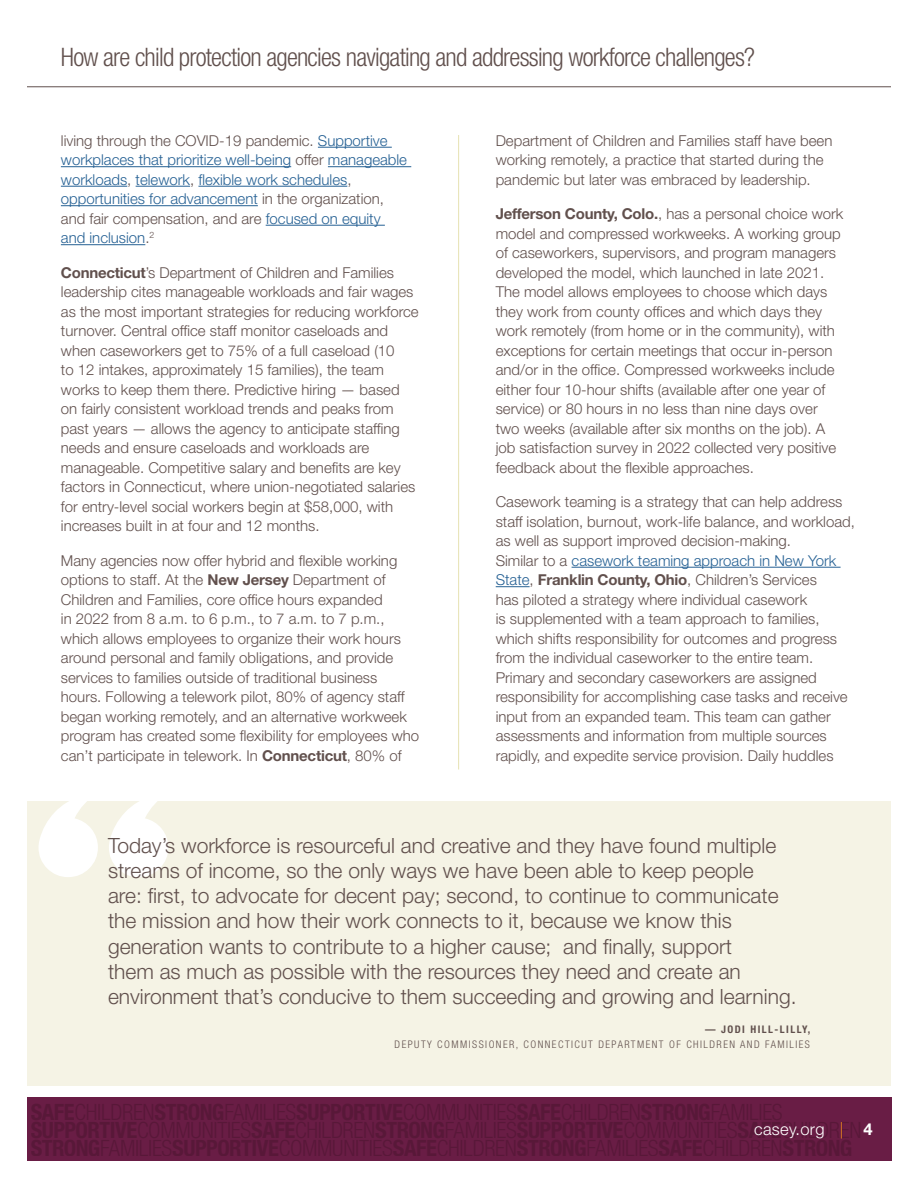
<style>
.page{position:relative;width:918px;height:1188px;background:#fff}
.page>*{position:absolute;margin:0;border:0;box-sizing:border-box;transform-origin:0 0}
.t1{font:300 condensed 25.5px "Helvetica Neue LT Std";letter-spacing:-.03em;color:#61504d}
.box_body{font:300 21px/25.2px "Helvetica Neue LT Std";color:#61504d}
.t2{font:300 16.5px "Helvetica Neue LT Std";letter-spacing:.02em;color:#fff}
.body{font:300 15px/19.5px "Helvetica Neue LT Std";color:#61504d}
.body-2{font:300 15px/19.5px "Helvetica Neue LT Std";color:#266194}
.body-3{font:300 condensed 10.5px/15px "Helvetica Neue LT Std";letter-spacing:.14em;color:#61504d;text-align:right}
.s1{color:#61504d}
.s2{font-weight:700}
.s3{color:#266194}
.s4{color:#f28a20}
</style>
<div class="page">
<div style="left:27px;top:1098px;width:864px;height:63px;background:#691d45"></div>
<hr style="left:27px;top:86px;width:864px;height:1px;background:#61504d">
<hr style="left:458px;top:135px;width:1px;height:635px;background:#e6e2b2">
<hr style="left:318px;top:147px;width:74px;height:1px;background:#266194">
<hr style="left:61px;top:166px;width:230px;height:1px;background:#266194">
<hr style="left:328px;top:166px;width:83px;height:1px;background:#266194">
<hr style="left:61px;top:186px;width:66px;height:1px;background:#266194">
<hr style="left:136px;top:186px;width:54px;height:1px;background:#266194">
<hr style="left:198px;top:186px;width:149px;height:1px;background:#266194">
<hr style="left:61px;top:205px;width:197px;height:1px;background:#266194">
<hr style="left:266px;top:225px;width:119px;height:1px;background:#266194">
<hr style="left:61px;top:244px;width:84px;height:1px;background:#266194">
<hr style="left:572px;top:567px;width:269px;height:1px;background:#266194">
<hr style="left:496px;top:586px;width:34px;height:1px;background:#266194">
<div style="left:27px;top:801px;width:864px;height:285px;background:#f5f3e5"></div>
<svg style="left:39px;top:801px;width:129px;height:76px"></svg>
<h1 class="t1" style="left:61px;top:42px;width:696px">How are child protection agencies navigating and addressing workforce challenges?</h1>
<p class="body-2" style="left:61px;top:130px;width:348px"><span class="s1">living through the COVID-19 pandemic.</span> Supportive workplaces that prioritize well-being <span class="s1">offer</span> manageable workloads<span class="s1">,</span> telework<span class="s1">,</span> flexible work schedules<span class="s1">, </span>opportunities for advancement <span class="s1">in the organization, and fair compensation, and are</span> focused on equity and inclusion<span class="s1">.</span><sup>2</sup></p>
<p class="body" style="left:61px;top:262px;width:359px"><span class="s2">Connecticut</span>’s Department of Children and Families leadership cites manageable workloads and fair wages as the most important strategies for reducing workforce turnover. Central office staff monitor caseloads and when caseworkers get to 75% of a full caseload (10<br>to 12 intakes, approximately 15 families), the team works to keep them there. Predictive hiring — based on fairly consistent workload trends and peaks from past years — allows the agency to anticipate staffing needs and ensure caseloads and workloads are manageable. Competitive salary and benefits are key factors in Connecticut, where union-negotiated salaries for entry-level social workers begin at $58,000, with increases built in at four and 12 months.</p>
<p class="body" style="left:61px;top:550px;width:360px">Many agencies now offer hybrid and flexible working options to staff. At the <span class="s2">New Jersey</span> Department of Children and Families, core office hours expanded<br>in 2022 from 8 a.m. to 6 p.m., to 7 a.m. to 7 p.m., which allows employees to organize their work hours around personal and family obligations, and provide services to families outside of traditional business hours. Following a telework pilot, 80% of agency staff began working remotely, and an alternative workweek program has created some flexibility for employees who can’t participate in telework. In <span class="s2">Connecticut</span>, 80% of</p>
<p class="body" style="left:496px;top:130px;width:338px">Department of Children and Families staff have been working remotely, a practice that started during the pandemic but later was embraced by leadership.</p>
<p class="body" style="left:496px;top:204px;width:349px"><span class="s2">Jefferson County, Colo.</span>, has a personal choice work model and compressed workweeks. A working group of caseworkers, supervisors, and program managers developed the model, which launched in late 2021.<br>The model allows employees to choose which days they work from county offices and which days they work remotely (from home or in the community), with exceptions for certain meetings that occur in-person and/or in the office. Compressed workweeks include either four 10-hour shifts (available after one year of service) or 80 hours in no less than nine days over two weeks (available after six months on the job). A job satisfaction survey in 2022 collected very positive feedback about the flexible approaches.</p>
<p class="body" style="left:496px;top:492px;width:361px">Casework teaming is a strategy that can help address staff isolation, burnout, work-life balance, and workload, as well as support improved decision-making.<br>Similar to a <span class="s3">casework teaming approach in New York State</span>, <span class="s2">Franklin County, Ohio</span>, Children’s Services<br>has piloted a strategy where individual casework<br>is supplemented with a team approach to families, which shifts responsibility for outcomes and progress from the individual caseworker to the entire team.<br>Primary and secondary caseworkers are assigned responsibility for accomplishing case tasks and receive input from an expanded team. This team can gather assessments and information from multiple sources rapidly, and expedite service provision. Daily huddles</p>
<p class="box_body" style="left:108px;top:832px;width:690px">Today’s workforce is resourceful and creative and they have found multiple streams of income, so the only ways we have been able to keep people<br>are: first, to advocate for decent pay; second, to continue to communicate the mission and how their work connects to it, because we know this generation wants to contribute to a higher cause; and finally, support<br>them as much as possible with the resources they need and create an environment that’s conducive to them succeeding and growing and learning.</p>
<p class="body-3" style="left:395px;top:1022px;width:417px"><span class="s2">— JODI HILL-LILLY,<br></span>DEPUTY COMMISSIONER, CONNECTICUT DEPARTMENT OF CHILDREN AND FAMILIES</p>
<p class="t2" style="left:754px;top:1119px;width:120px">casey.org <span class="s4">|</span> <span class="s2">4</span></p>
</div>
